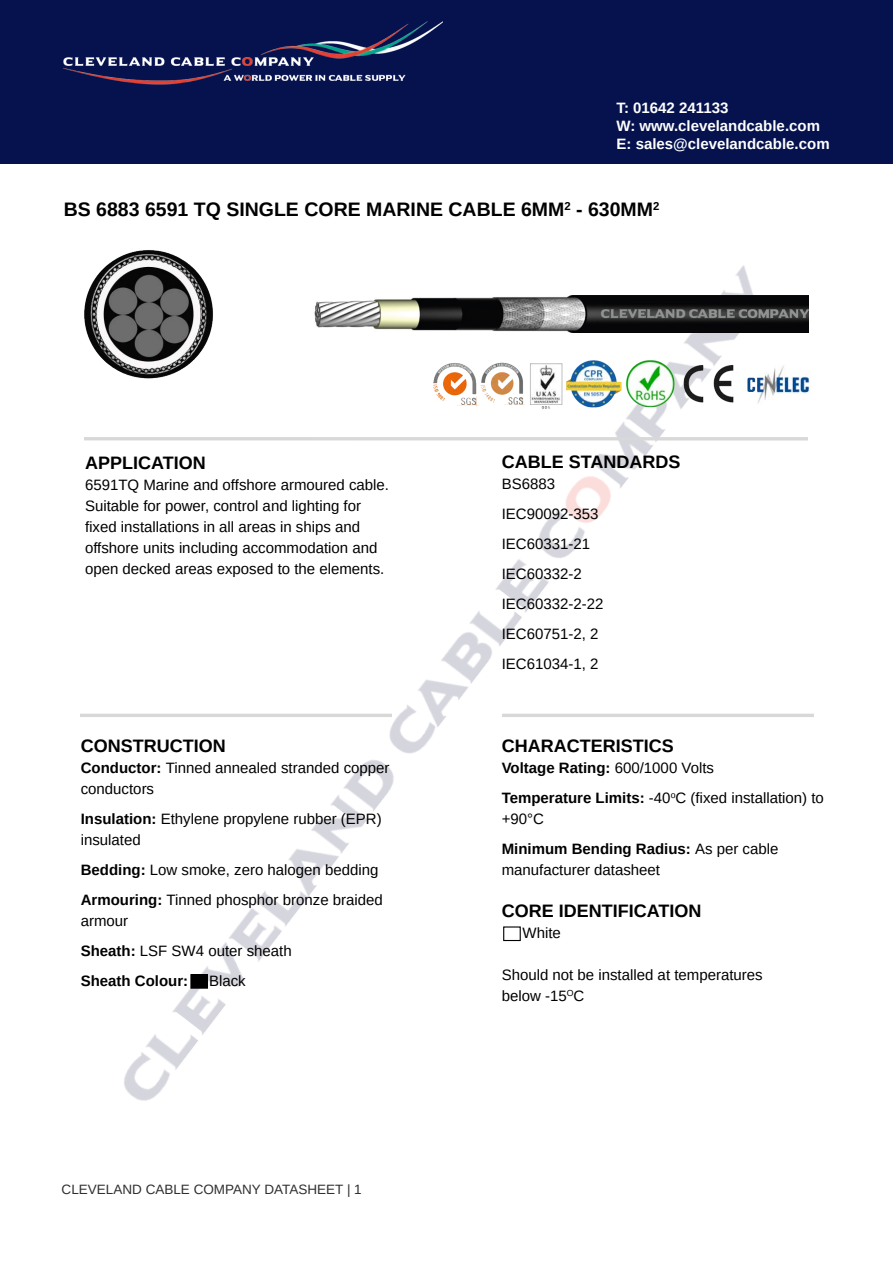
<style>
.page{position:relative;width:893px;height:1263px;background:#fff}
.page>*{position:absolute;margin:0;border:0;box-sizing:border-box;transform-origin:0 0}
.t1{font:700 19.5px "Arimo";color:#000}
.t2{font:700 18px "Arimo";color:#000}
.t3{font:15px/30px "Arimo";color:#000}
.t4{font:700 15px/18px "Arimo";color:#fff}
.t5{font:700 15px/30px "Arimo";color:#000}
.t6{font:13.5px "Arimo";color:#312f30}
.s1{font-weight:700}
.s2{font-weight:400}
</style>
<div class="page">
<div style="left:0;top:0;width:893px;height:164px;background:#05124e"></div>
<img style="left:64px;top:21px;width:378px;height:64px">
<img style="left:86px;top:265px;width:706px;height:836px">
<img style="left:311px;top:296px;width:497px;height:37px">
<hr style="left:85px;top:437px;width:723px;height:3px;background:#d8d8d8">
<hr style="left:503px;top:714px;width:311px;height:3px;background:#d8d8d8">
<hr style="left:81px;top:714px;width:311px;height:3px;background:#d8d8d8">
<img style="left:563px;top:359px;width:248px;height:50px">
<img style="left:84px;top:250px;width:138px;height:139px">
<div style="left:504px;top:927px;width:16px;height:13px;background:#fff"></div>
<div style="left:503px;top:926px;width:18px;height:15px;border:1px solid #000"></div>
<img style="left:429px;top:360px;width:137px;height:50px">
<div style="left:191px;top:975px;width:16px;height:13px;background:#000"></div>
<div style="left:190px;top:974px;width:18px;height:15px;border:1px solid #000"></div>
<p class="t4" style="left:617px;top:99px;width:215px">T: 01642 241133<br>W: www.clevelandcable.com<br>E: sales@clevelandcable.com</p>
<h1 class="t1" style="left:64px;top:196px;width:597px">BS 6883 6591 TQ SINGLE CORE MARINE CABLE 6MM<sup>2</sup> - 630MM<sup>2</sup></h1>
<p class="t2" style="left:85px;top:450px;width:122px">APPLICATION</p>
<p class="t3" style="left:85px;top:474px;width:306px;line-height:21px">6591TQ Marine and offshore armoured cable.<br>Suitable for power, control and lighting for fixed installations in all areas in ships and offshore units including accommodation and open decked areas exposed to the elements.</p>
<p class="t2" style="left:81px;top:733px;width:146px">CONSTRUCTION</p>
<p class="t3" style="left:81px;top:757px;width:310px;line-height:21px"><span class="s1">Conductor:</span> Tinned annealed stranded copper conductors</p>
<p class="t3" style="left:81px;top:808px;width:302px;line-height:21px"><span class="s1">Insulation:</span> Ethylene propylene rubber (EPR) insulated</p>
<p class="t3" style="left:81px;top:855px;width:304px"><span class="s1">Bedding:</span> Low smoke, zero halogen bedding<br><span class="s1">Armouring:</span> Tinned phosphor bronze braided</p>
<p class="t3" style="left:81px;top:906px;width:212px">armour<br><span class="s1">Sheath:</span> LSF SW4 outer sheath<br><span class="s1">Sheath Colour:</span></p>
<p class="t3" style="left:209px;top:966px;width:38px">Black</p>
<p class="t6" style="left:62px;top:1181px;width:302px">CLEVELAND CABLE COMPANY DATASHEET | 1</p>
<p class="t2" style="left:502px;top:449px;width:180px">CABLE STANDARDS</p>
<p class="t3" style="left:502px;top:469px;width:103px">BS6883<br>IEC90092-353<br>IEC60331-21<br>IEC60332-2<br>IEC60332-2-22<br>IEC60751-2, 2<br>IEC61034-1, 2</p>
<p class="t2" style="left:502px;top:733px;width:173px">CHARACTERISTICS</p>
<p class="t3" style="left:502px;top:753px;width:324px"><span class="s1">Voltage Rating:</span> 600/1000 Volts<br><span class="s1">Temperature Limits:</span> -40<sup>o</sup>C (fixed installation) to</p>
<p class="t5" style="left:502px;top:804px;width:278px"><span class="s2">+90°C<br></span>Minimum Bending Radius: <span class="s2">As per cable</span></p>
<p class="t3" style="left:502px;top:855px;width:160px">manufacturer datasheet</p>
<p class="t2" style="left:502px;top:898px;width:201px">CORE IDENTIFICATION</p>
<p class="t3" style="left:523px;top:918px;width:40px">White</p>
<p class="t3" style="left:502px;top:964px;width:262px;line-height:21px">Should not be installed at temperatures below -15<sup>O</sup>C</p>
</div>
